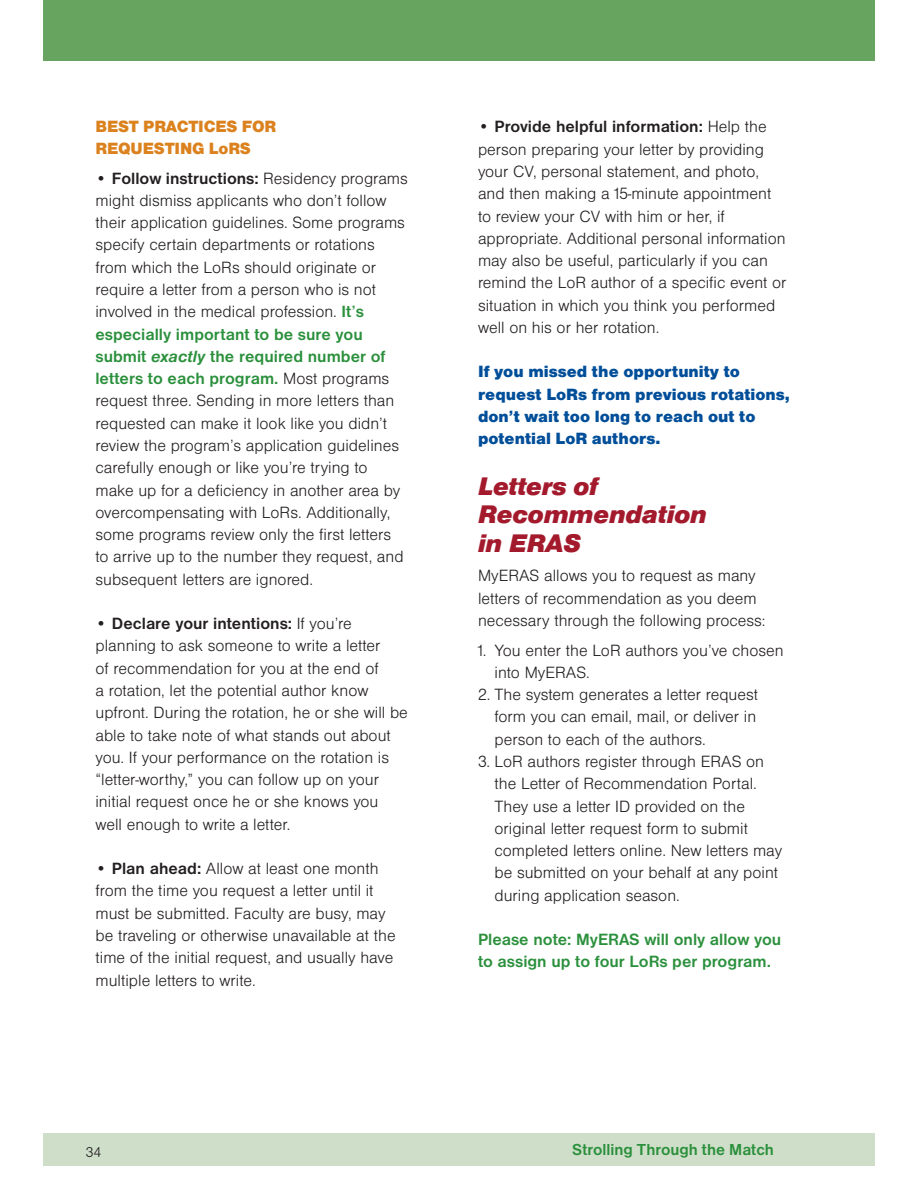
<style>
.page{position:relative;width:918px;height:1188px;background:#fff}
.page>*{position:absolute;margin:0;border:0;box-sizing:border-box;transform-origin:0 0}
.t1{font:26.4px/28.3px "Nimbus San D Blac Ital";letter-spacing:-.01em;color:#a41a2d}
.t2{font:16.95px/22.4px "Nimbus San D Ligh";color:#231f20}
.t3{font:700 16.95px/22.4px "Nimbus San D";color:#2b903c}
.t4{font:16.95px/22.4px "Nimbus San D Blac";color:#004e99}
.t5{font:700 16.95px "Nimbus San D";color:#231f20}
.t6{font:16.95px/22.4px "Nimbus San D Blac";letter-spacing:-.01em;color:#db821f}
.t7{font:700 16.5px "Nimbus San D";color:#2b903c}
.t8{font:14.85px "Nimbus San D Ligh";color:#231f20}
.s1{font-family:"Nimbus San D Ligh";font-weight:400}
.s2{font-family:"Nimbus San D";font-weight:700;color:#2b903c}
.s3{font-style:italic}
.s4{font-family:"Nimbus San D Ligh";font-weight:400;color:#231f20}
.s5{font-family:"Nimbus San D";font-weight:700}
</style>
<div class="page">
<div style="left:43px;top:1133px;width:832px;height:32px;background:#cedec9"></div>
<div style="left:43px;top:0;width:832px;height:61px;background:#66a460"></div>
<p class="t6" style="left:95px;top:116px;width:182px">BEST PRACTICES FOR<br>REQUESTING LoRS</p>
<p class="t5" style="left:95px;top:171px;width:314px"><span class="s1">•</span> Follow instructions: <span class="s1">Residency programs</span></p>
<p class="t2" style="left:95px;top:190px;width:311px">might dismiss applicants who don’t follow their application guidelines. Some programs specify certain departments or rotations from which the LoRs should originate or require a letter from a person who is not involved in the medical profession. <span class="s2">It’s</span></p>
<p class="t3" style="left:95px;top:324px;width:295px">especially important to be sure you submit <span class="s3">exactly</span> the required number of letters to each program. <span class="s4">Most programs</span></p>
<p class="t2" style="left:95px;top:391px;width:310px">request three. Sending in more letters than requested can make it look like you didn’t review the program’s application guidelines carefully enough or like you’re trying to make up for a deficiency in another area by overcompensating with LoRs. Additionally, some programs review only the first letters to arrive up to the number they request, and subsequent letters are ignored.</p>
<p class="t5" style="left:95px;top:617px;width:258px"><span class="s1">•</span> Declare your intentions: <span class="s1">If you’re</span></p>
<p class="t2" style="left:95px;top:636px;width:314px">planning to ask someone to write a letter<br>of recommendation for you at the end of<br>a rotation, let the potential author know upfront. During the rotation, he or she will be able to take note of what stands out about you. If your performance on the rotation is “letter-worthy,” you can follow up on your initial request once he or she knows you well enough to write a letter.</p>
<p class="t2" style="left:95px;top:858px;width:302px">• <span class="s5">Plan ahead:</span> Allow at least one month from the time you request a letter until it must be submitted. Faculty are busy, may be traveling or otherwise unavailable at the time of the initial request, and usually have multiple letters to write.</p>
<p class="t5" style="left:478px;top:120px;width:290px"><span class="s1">•</span> Provide helpful information: <span class="s1">Help the</span></p>
<p class="t2" style="left:478px;top:139px;width:310px">person preparing your letter by providing your CV, personal statement, and photo, and then making a 15-minute appointment to review your CV with him or her, if appropriate. Additional personal information may also be useful, particularly if you can remind the LoR author of a specific event or situation in which you think you performed well on his or her rotation.</p>
<p class="t4" style="left:478px;top:362px;width:313px">If you missed the opportunity to request LoRs from previous rotations, don’t wait too long to reach out to potential LoR authors.</p>
<h1 class="t1" style="left:478px;top:472px;width:230px">Letters of<br>Recommendation in ERAS</h1>
<p class="t2" style="left:478px;top:566px;width:289px">MyERAS allows you to request as many letters of recommendation as you deem necessary through the following process:</p>
<p class="t2" style="left:495px;top:640px;width:291px;text-indent:-16px">1. You enter the LoR authors you’ve chosen into MyERAS.</p>
<p class="t2" style="left:495px;top:684px;width:265px;text-align:justify;text-indent:-16px">2. The system generates a letter request form you can email, mail, or deliver in person to each of the authors.</p>
<p class="t2" style="left:495px;top:751px;width:289px;text-indent:-16px">3. LoR authors register through ERAS on the Letter of Recommendation Portal.<br>They use a letter ID provided on the original letter request form to submit completed letters online. New letters may be submitted on your behalf at any point during application season.</p>
<p class="t3" style="left:478px;top:929px;width:305px">Please note: MyERAS will only allow you to assign up to four LoRs per program.</p>
<p class="t8" style="left:86px;top:1147px;width:17px">34</p>
<p class="t7" style="left:572px;top:1143px;width:203px">Strolling Through the Match</p>
</div>
